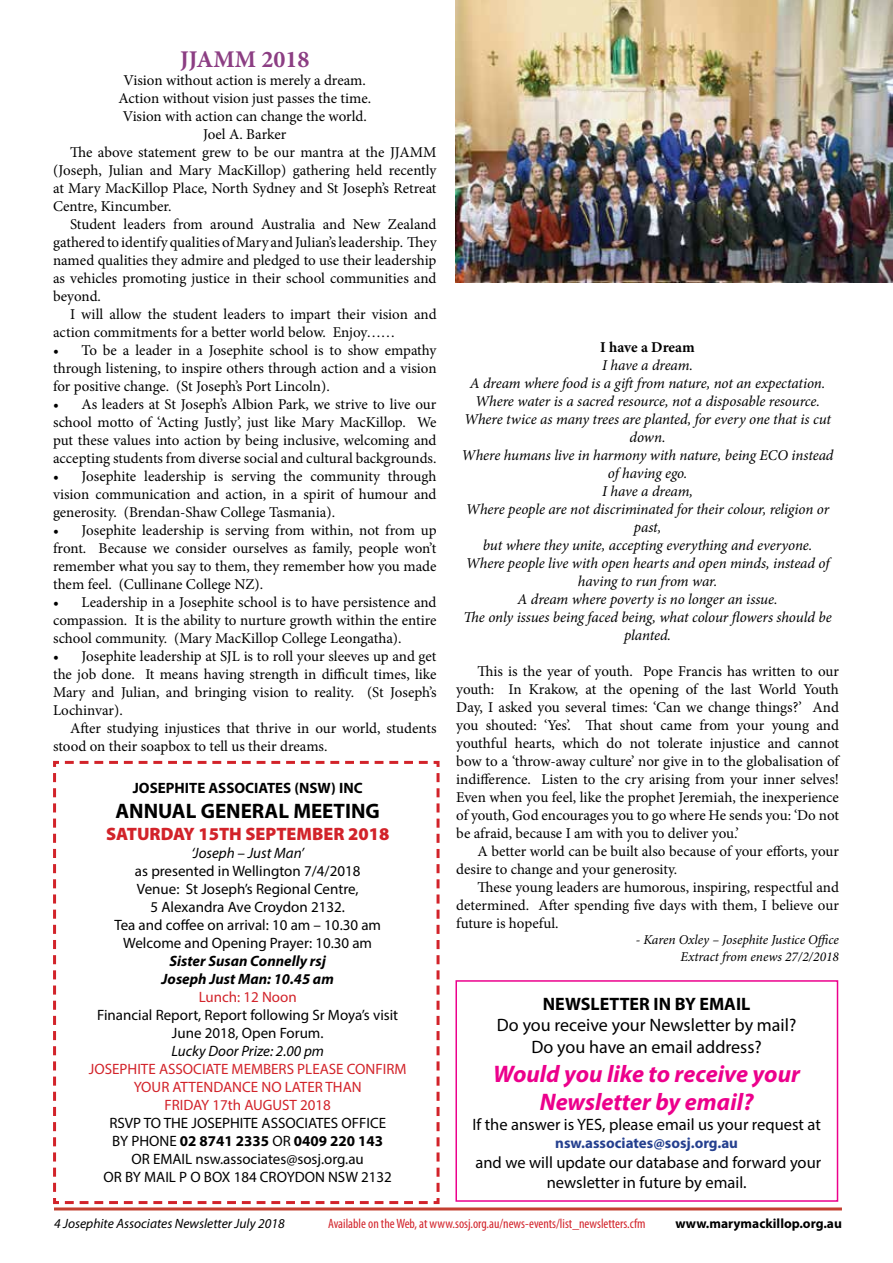
<style>
.page{position:relative;width:893px;height:1263px;background:#fff}
.page>*{position:absolute;margin:0;border:0;box-sizing:border-box;transform-origin:0 0}
.t1{font:italic 700 24px/28.8px "Myriad Pro";color:#ec008c;text-align:center}
.t2{font:700 24px "Minion Pro";color:#8c3e83}
.t3{font:700 21px "Myriad Pro";color:#000}
.t4{font:18px/21.6px "Myriad Pro";color:#000;text-align:center}
.t5{font:900 18px "Myriad Pro";color:#d2232a}
.t6{font:700 18px "Myriad Pro";color:#000}
.t7{font:16.5px/19.8px "Myriad Pro";color:#000;text-align:center}
.t8{font:15px/18px "Minion Pro";color:#000;text-align:justify}
.t9{font:italic 15px/18px "Minion Pro";letter-spacing:-.01em;color:#000;text-align:center}
.t10{font:15px/18px "Myriad Pro";color:#000;text-align:center}
.t11{font:15px/18px "Myriad Pro";color:#d2232a;text-align:center}
.t12{font:italic 700 15px/18px "Myriad Pro";color:#000;text-align:center}
.t13{font:italic 15px "Myriad Pro";color:#000}
.t14{font:700 15px "Myriad Pro";color:#000}
.t15{font:700 15px "Myriad Pro";color:#25408f}
.t16{font:700 15px "Minion Pro";letter-spacing:-.005em;color:#000}
.t17{font:condensed 13.5px "Myriad Pro";color:#d2232a}
.t18{font:italic 13.5px/16.2px "Minion Pro";letter-spacing:-.005em;color:#000;text-align:right}
.t19{font:italic 13.5px "Myriad Pro";color:#000}
.t20{font:700 13.5px "Myriad Pro";color:#000}
.s1{font-weight:700}
</style>
<div class="page">
<hr style="left:54px;top:1207px;width:788px;height:3px;background:#c43f30">
<div style="left:455px;top:980px;width:383px;height:222px;background:#fff;border:2px solid #ec008c"></div>
<svg style="left:53px;top:760px;width:387px;height:445px"></svg>
<img style="left:455px;top:0;width:437px;height:283px">
<h1 class="t2" style="left:180px;top:43px;width:131px">JJAMM 2018</h1>
<p class="t8" style="left:124px;top:71px;width:244px">Vision without action is merely a dream.</p>
<p class="t8" style="left:118px;top:89px;width:254px">Action without vision just passes the time.</p>
<p class="t8" style="left:123px;top:107px;width:245px">Vision with action can change the world.</p>
<p class="t8" style="left:203px;top:125px;width:85px">Joel A. Barker</p>
<p class="t8" style="left:70px;top:143px;width:368px">The above statement grew to be our mantra at the JJAMM</p>
<p class="t8" style="left:53px;top:161px;width:385px">(Joseph, Julian and Mary MacKillop) gathering held recently</p>
<p class="t8" style="left:53px;top:179px;width:385px">at Mary MacKillop Place, North Sydney and St Joseph’s Retreat</p>
<p class="t8" style="left:53px;top:197px;width:120px">Centre, Kincumber.</p>
<p class="t8" style="left:70px;top:215px;width:368px">Student leaders from around Australia and New Zealand</p>
<p class="t8" style="left:53px;top:233px;width:385px">gathered to identify qualities of Mary and Julian’s leadership. They</p>
<p class="t8" style="left:53px;top:251px;width:385px">named qualities they admire and pledged to use their leadership</p>
<p class="t8" style="left:53px;top:269px;width:385px">as vehicles promoting justice in their school communities and</p>
<p class="t8" style="left:53px;top:287px;width:49px">beyond.</p>
<p class="t8" style="left:70px;top:305px;width:368px">I will allow the student leaders to impart their vision and</p>
<p class="t8" style="left:53px;top:323px;width:344px">action commitments for a better world below. Enjoy……</p>
<p class="t8" style="left:53px;top:341px;width:385px">• To be a leader in a Josephite school is to show empathy through listening, to inspire others through action and a vision for positive change. (St Joseph’s Port Lincoln).</p>
<p class="t8" style="left:53px;top:395px;width:385px">• As leaders at St Joseph’s Albion Park, we strive to live our school motto of ‘Acting Justly’, just like Mary MacKillop. We put these values into action by being inclusive, welcoming and accepting students from diverse social and cultural backgrounds.</p>
<p class="t8" style="left:53px;top:467px;width:385px">• Josephite leadership is serving the community through vision communication and action, in a spirit of humour and generosity. (Brendan-Shaw College Tasmania).</p>
<p class="t8" style="left:53px;top:521px;width:385px">• Josephite leadership is serving from within, not from up front. Because we consider ourselves as family, people won’t remember what you say to them, they remember how you made them feel. (Cullinane College NZ).</p>
<p class="t8" style="left:53px;top:593px;width:385px">• Leadership in a Josephite school is to have persistence and compassion. It is the ability to nurture growth within the entire school community. (Mary MacKillop College Leongatha).</p>
<p class="t8" style="left:53px;top:647px;width:385px">• Josephite leadership at SJL is to roll your sleeves up and get the job done. It means having strength in difficult times, like Mary and Julian, and bringing vision to reality. (St Joseph’s Lochinvar).</p>
<p class="t8" style="left:53px;top:719px;width:385px;text-indent:17px">After studying injustices that thrive in our world, students stood on their soapbox to tell us their dreams.</p>
<p class="t14" style="left:133px;top:778px;width:231px">JOSEPHITE ASSOCIATES (NSW) INC</p>
<h2 class="t3" style="left:115px;top:797px;width:266px">ANNUAL GENERAL MEETING</h2>
<p class="t5" style="left:106px;top:821px;width:285px">SATURDAY 15TH SEPTEMBER 2018</p>
<p class="t13" style="left:191px;top:843px;width:114px">‘Joseph – Just Man’</p>
<p class="t10" style="left:114px;top:861px;width:268px">as presented in Wellington 7/4/2018<br>Venue: St Joseph’s Regional Centre,<br>5 Alexandra Ave Croydon 2132.<br>Tea and coffee on arrival: 10 am – 10.30 am Welcome and Opening Prayer: 10.30 am</p>
<p class="t12" style="left:162px;top:951px;width:174px">Sister Susan Connelly rsj<br>Joseph Just Man: 10.45 am</p>
<p class="t11" style="left:199px;top:987px;width:100px">Lunch: 12 Noon</p>
<p class="t10" style="left:97px;top:1005px;width:303px">Financial Report, Report following Sr Moya’s visit<br>June 2018, Open Forum.</p>
<p class="t13" style="left:171px;top:1041px;width:154px">Lucky Door Prize: 2.00 pm</p>
<p class="t11" style="left:89px;top:1059px;width:319px">JOSEPHITE ASSOCIATE MEMBERS PLEASE CONFIRM<br>YOUR ATTENDANCE NO LATER THAN<br>FRIDAY 17th AUGUST 2018</p>
<p class="t10" style="left:103px;top:1113px;width:290px">RSVP TO THE JOSEPHITE ASSOCIATES OFFICE BY PHONE <span class="s1">02 8741 2335</span> OR <span class="s1">0409 220 143<br></span>OR EMAIL nsw.associates@sosj.org.au<br>OR BY MAIL P O BOX 184 CROYDON NSW 2132</p>
<p class="t16" style="left:600px;top:337px;width:96px">I have a Dream</p>
<p class="t9" style="left:462px;top:356px;width:373px">I have a dream.<br>A dream where food is a gift from nature, not an expectation.<br>Where water is a sacred resource, not a disposable resource.<br>Where twice as many trees are planted, for every one that is cut down.<br>Where humans live in harmony with nature, being ECO instead of having ego.<br>I have a dream,<br>Where people are not discriminated for their colour, religion or past,<br>but where they unite, accepting everything and everyone.<br>Where people live with open hearts and open minds, instead of having to run from war.<br>A dream where poverty is no longer an issue.<br>The only issues being faced being, what colour flowers should be planted.</p>
<p class="t8" style="left:456px;top:662px;width:384px;text-indent:21px">This is the year of youth. Pope Francis has written to our youth: In Krakow, at the opening of the last World Youth Day, I asked you several times: ‘Can we change things?’ And you shouted: ‘Yes’. That shout came from your young and youthful hearts, which do not tolerate injustice and cannot bow to a ‘throw-away culture’ nor give in to the globalisation of indifference. Listen to the cry arising from your inner selves!<br>Even when you feel, like the prophet Jeremiah, the inexperience of youth, God encourages you to go where He sends you: ‘Do not be afraid, because I am with you to deliver you.’</p>
<p class="t8" style="left:456px;top:842px;width:384px;text-indent:21px">A better world can be built also because of your efforts, your desire to change and your generosity.</p>
<p class="t8" style="left:456px;top:878px;width:384px;text-indent:21px">These young leaders are humorous, inspiring, respectful and determined. After spending five days with them, I believe our future is hopeful.</p>
<p class="t18" style="left:636px;top:932px;width:205px">- Karen Oxley – Josephite Justice Office<br>Extract from enews 27/2/2018</p>
<p class="t6" style="left:543px;top:992px;width:209px">NEWSLETTER IN BY EMAIL</p>
<p class="t4" style="left:497px;top:1014px;width:301px">Do you receive your Newsletter by mail?<br>Do you have an email address?</p>
<h1 class="t1" style="left:493px;top:1058px;width:308px">Would you like to receive your<br>Newsletter by email?</h1>
<p class="t7" style="left:472px;top:1114px;width:350px">If the answer is YES, please email us your request at</p>
<p class="t15" style="left:555px;top:1133px;width:184px">nsw.associates@sosj.org.au</p>
<p class="t7" style="left:475px;top:1152px;width:347px">and we will update our database and forward your newsletter in future by email.</p>
<p class="t19" style="left:54px;top:1215px;width:232px">4 Josephite Associates Newsletter July 2018</p>
<p class="t17" style="left:328px;top:1216px;width:319px">Available on the Web, at www.sosj.org.au/news-events/list_newsletters.cfm</p>
<p class="t20" style="left:675px;top:1215px;width:168px">www.marymackillop.org.au</p>
</div>
